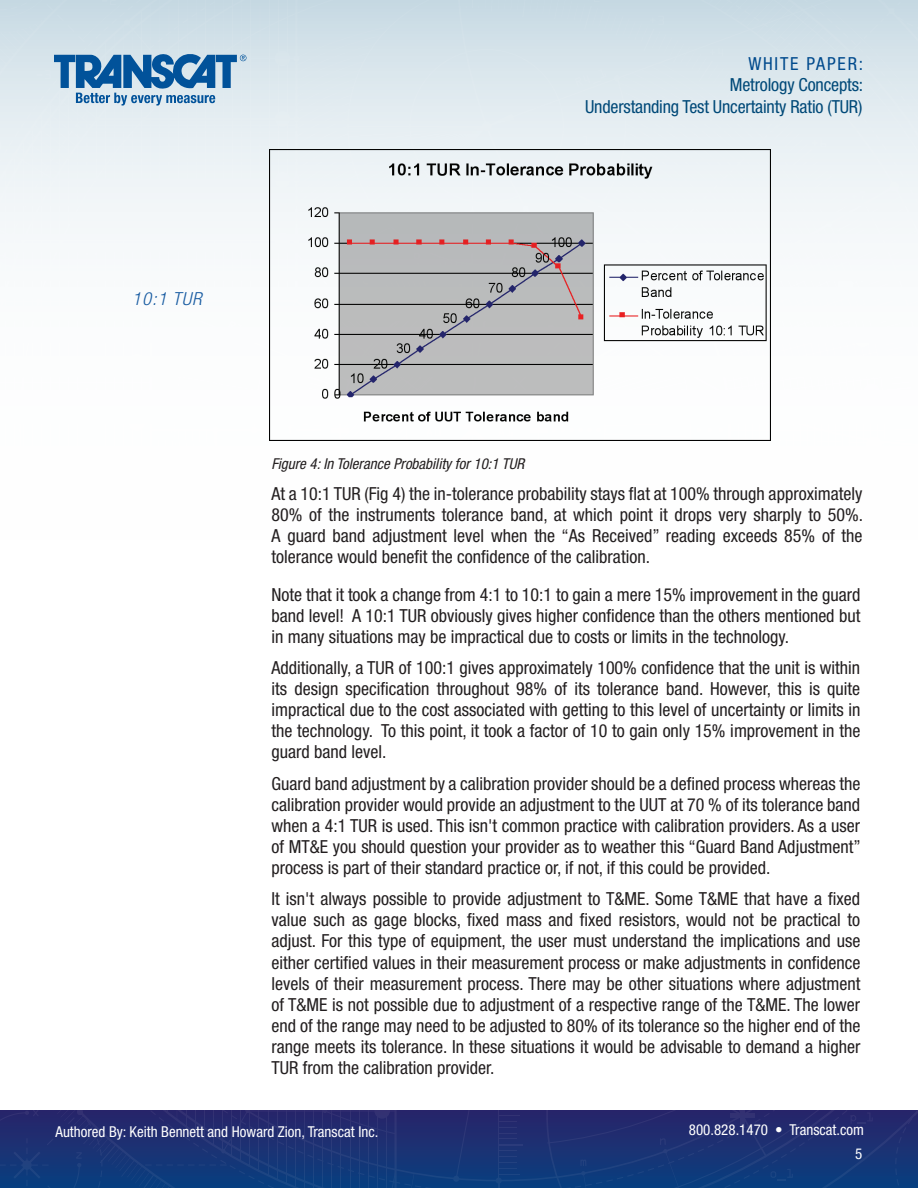
<style>
.page{position:relative;width:918px;height:1188px;background:#fff}
.page>*{position:absolute;margin:0;border:0;box-sizing:border-box;transform-origin:0 0}
.t1{font:condensed 18px/21px "Helvetica Neue";color:#231f20;text-align:justify}
.t2{font:condensed 18px/21.6px "Helvetica Neue";letter-spacing:-.01em;color:#004978;text-align:right}
.t3{font:condensed 18px "Helvetica Neue";letter-spacing:.1em;color:#004a8d}
.t4{font:italic 300 condensed 18px "Helvetica Neue";color:#195ca2;scale:1.05 1}
.t5{font:condensed 15px "Helvetica Neue";color:#fff}
.t6{font:italic condensed 15px "Helvetica Neue";color:#231f20}
</style>
<div class="page">
<svg style="left:0;top:0;width:918px;height:234px;background:#d7e4eb"></svg>
<svg style="left:0;top:1110px;width:918px;height:78px;background:#1a3274"></svg>
<div style="left:262px;top:142px;width:554px;height:330px;background:linear-gradient(to bottom,#eef4f6,#fff)"></div>
<img style="left:270px;top:150px;width:501px;height:291px">
<p class="t3" style="left:748px;top:53px;width:116px">WHITE PAPER:</p>
<p class="t2" style="left:585px;top:74px;width:280px">Metrology Concepts:<br>Understanding Test Uncertainty Ratio (TUR)</p>
<p class="t4" style="left:132px;top:289px;width:68px">10:1 TUR</p>
<p class="t6" style="left:272px;top:455px;width:254px">Figure 4: In Tolerance Probability for 10:1 TUR</p>
<p class="t1" style="left:272px;top:483px;width:593px">At a 10:1 TUR (Fig 4) the in-tolerance probability stays flat at 100% through approximately 80% of the instruments tolerance band, at which point it drops very sharply to 50%.<br>A guard band adjustment level when the “As Received” reading exceeds 85% of the tolerance would benefit the confidence of the calibration.</p>
<p class="t1" style="left:272px;top:584px;width:590px">Note that it took a change from 4:1 to 10:1 to gain a mere 15% improvement in the guard band level! A 10:1 TUR obviously gives higher confidence than the others mentioned but in many situations may be impractical due to costs or limits in the technology.</p>
<p class="t1" style="left:272px;top:657px;width:590px">Additionally, a TUR of 100:1 gives approximately 100% confidence that the unit is within its design specification throughout 98% of its tolerance band. However, this is quite impractical due to the cost associated with getting to this level of uncertainty or limits in the technology. To this point, it took a factor of 10 to gain only 15% improvement in the guard band level.</p>
<p class="t1" style="left:272px;top:773px;width:591px">Guard band adjustment by a calibration provider should be a defined process whereas the calibration provider would provide an adjustment to the UUT at 70 % of its tolerance band when a 4:1 TUR is used. This isn't common practice with calibration providers. As a user of MT&amp;E you should question your provider as to weather this “Guard Band Adjustment” process is part of their standard practice or, if not, if this could be provided.</p>
<p class="t1" style="left:272px;top:889px;width:590px">It isn't always possible to provide adjustment to T&amp;ME. Some T&amp;ME that have a fixed value such as gage blocks, fixed mass and fixed resistors, would not be practical to adjust. For this type of equipment, the user must understand the implications and use either certified values in their measurement process or make adjustments in confidence levels of their measurement process. There may be other situations where adjustment of T&amp;ME is not possible due to adjustment of a respective range of the T&amp;ME. The lower end of the range may need to be adjusted to 80% of its tolerance so the higher end of the range meets its tolerance. In these situations it would be advisable to demand a higher TUR from the calibration provider.</p>
<p class="t5" style="left:56px;top:1123px;width:324px">Authored By: Keith Bennett and Howard Zion, Transcat Inc.</p>
<p class="t5" style="left:689px;top:1121px;width:177px">800.828.1470 • Transcat.com</p>
<p class="t5" style="left:855px;top:1145px;width:9px">5</p>
</div>
